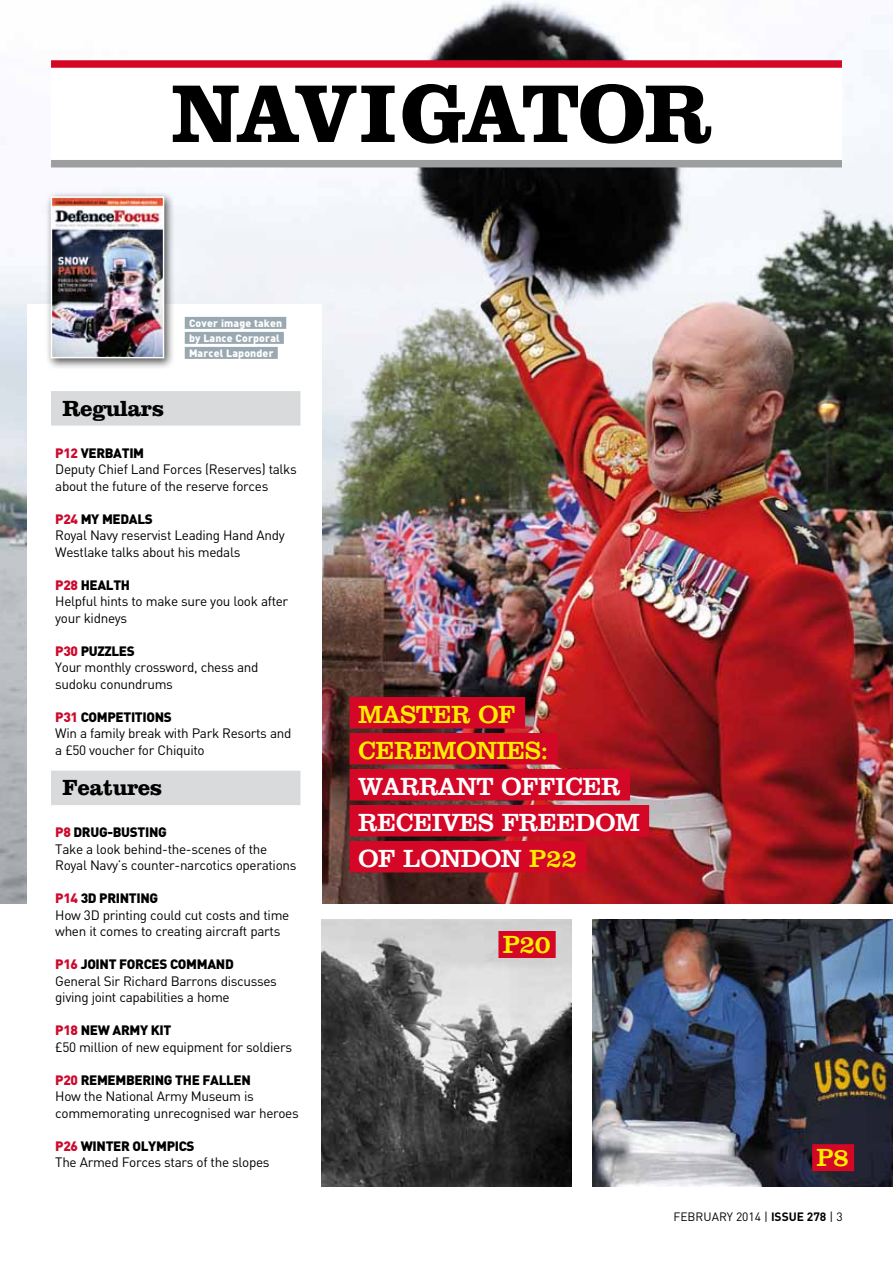
<style>
.page{position:relative;width:893px;height:1263px;background:#fff}
.page>*{position:absolute;margin:0;border:0;box-sizing:border-box;transform-origin:0 0}
.t1{font:700 84px "Clarendon BT";letter-spacing:-.025em;color:#000}
.t2{font:25.5px/36px "Clarendon BT";letter-spacing:-.025em;color:#fff}
.t3{font:25.5px/36px "Clarendon BT";letter-spacing:-.025em;color:#ffed00}
.t4{font:700 22.5px "Clarendon BT";letter-spacing:-.025em;color:#000}
.t5{font:13.5px/16.5px "DIN";letter-spacing:-.025em;color:#000}
.t6{font:12px "DIN";color:#000}
.t7{font:900 10.5px/15px "DIN";letter-spacing:.015em;color:#fff}
.s1{font-weight:900;color:#cd0a2e}
.s2{font-weight:900}
.s3{color:#ffed00}
.s4{font-weight:700}
</style>
<div class="page">
<img style="left:0;top:0;width:893px;height:903px">
<div style="left:51px;top:61px;width:791px;height:100px;background:#fff"></div>
<div style="left:350px;top:697px;width:175px;height:31px;background:#d40727"></div>
<div style="left:350px;top:733px;width:208px;height:31px;background:#d40727"></div>
<div style="left:350px;top:769px;width:280px;height:31px;background:#d40727"></div>
<div style="left:350px;top:805px;width:299px;height:31px;background:#d40727"></div>
<div style="left:350px;top:841px;width:236px;height:31px;background:#d40727"></div>
<svg style="left:27px;top:304px;width:295px;height:883px"></svg>
<div style="left:51px;top:60px;width:791px;height:8px;background:#d40727"></div>
<div style="left:51px;top:160px;width:791px;height:7px;background:#9c9e9f"></div>
<div style="left:45px;top:191px;width:131px;height:178px;background:#000;opacity:.67"></div>
<img style="left:53px;top:198px;width:109px;height:158px">
<div style="left:51px;top:196px;width:113px;height:162px;border:1px solid #fff"></div>
<div style="left:185px;top:317px;width:101px;height:12px;background:#9aa9b1"></div>
<div style="left:185px;top:332px;width:99px;height:12px;background:#9aa9b1"></div>
<div style="left:185px;top:347px;width:93px;height:12px;background:#9aa9b1"></div>
<div style="left:51px;top:391px;width:249px;height:35px;background:#d9dadb"></div>
<div style="left:51px;top:771px;width:249px;height:34px;background:#d9dadb"></div>
<img style="left:592px;top:920px;width:301px;height:266px">
<img style="left:322px;top:920px;width:249px;height:266px">
<div style="left:498px;top:931px;width:58px;height:27px;background:#d40727"></div>
<div style="left:812px;top:1144px;width:42px;height:27px;background:#d40727"></div>
<h1 class="t1" style="left:171px;top:61px;width:542px">NAVIGATOR</h1>
<p class="t7" style="left:189px;top:315px;width:95px">COVER IMAGE TAKEN<br>BY LANCE CORPORAL<br>MARCEL LAPONDER</p>
<h3 class="t4" style="left:63px;top:394px;width:103px">Regulars</h3>
<p class="t5" style="left:55px;top:444px;width:243px"><span class="s1">P12</span> <span class="s2">VERBATIM<br></span>Deputy Chief Land Forces (Reserves) talks about the future of the reserve forces</p>
<p class="t5" style="left:55px;top:510px;width:231px"><span class="s1">P24</span> <span class="s2">MY MEDALS<br></span>Royal Navy reservist Leading Hand Andy<br>Westlake talks about his medals</p>
<p class="t5" style="left:55px;top:576px;width:235px"><span class="s1">P28</span> <span class="s2">HEALTH<br></span>Helpful hints to make sure you look after your kidneys</p>
<p class="t5" style="left:55px;top:642px;width:205px"><span class="s1">P30</span> <span class="s2">PUZZLES<br></span>Your monthly crossword, chess and sudoku conundrums</p>
<p class="t5" style="left:55px;top:708px;width:238px"><span class="s1">P31</span> <span class="s2">COMPETITIONS<br></span>Win a family break with Park Resorts and a £50 voucher for Chiquito</p>
<h3 class="t4" style="left:63px;top:773px;width:101px">Features</h3>
<p class="t5" style="left:55px;top:824px;width:243px"><span class="s1">P8</span> <span class="s2">DRUG-BUSTING<br></span>Take a look behind-the-scenes of the<br>Royal Navy’s counter-narcotics operations</p>
<p class="t5" style="left:55px;top:890px;width:236px"><span class="s1">P14</span> <span class="s2">3D PRINTING<br></span>How 3D printing could cut costs and time when it comes to creating aircraft parts</p>
<p class="t5" style="left:55px;top:956px;width:223px"><span class="s1">P16</span> <span class="s2">JOINT FORCES COMMAND<br></span>General Sir Richard Barrons discusses giving joint capabilities a home</p>
<p class="t5" style="left:55px;top:1022px;width:238px"><span class="s1">P18</span> <span class="s2">NEW ARMY KIT<br></span>£50 million of new equipment for soldiers</p>
<p class="t5" style="left:55px;top:1071px;width:245px"><span class="s1">P20</span> <span class="s2">REMEMBERING THE FALLEN<br></span>How the National Army Museum is commemorating unrecognised war heroes</p>
<p class="t5" style="left:55px;top:1137px;width:216px"><span class="s1">P26</span> <span class="s2">WINTER OLYMPICS<br></span>The Armed Forces stars of the slopes</p>
<h2 class="t3" style="left:358px;top:695px;width:192px">MASTER OF<br>CEREMONIES:</h2>
<h2 class="t2" style="left:358px;top:767px;width:44px">WARRANT</h2>
<h2 class="t2" style="left:501px;top:767px;width:18px">OFFICER</h2>
<h2 class="t2" style="left:358px;top:803px;width:18px">RECEI</h2>
<h2 class="t2" style="left:442px;top:803px;width:79px">VES FREE</h2>
<h2 class="t2" style="left:358px;top:803px;width:260px;text-indent:217px">DOM<br>OF LONDON <span class="s3">P22</span></h2>
<h2 class="t3" style="left:503px;top:926px;width:50px">P20</h2>
<h2 class="t3" style="left:816px;top:1139px;width:34px">P8</h2>
<p class="t6" style="left:673px;top:1209px;width:171px">FEBRUARY 2014 | <span class="s4">ISSUE 278</span> | 3</p>
</div>
